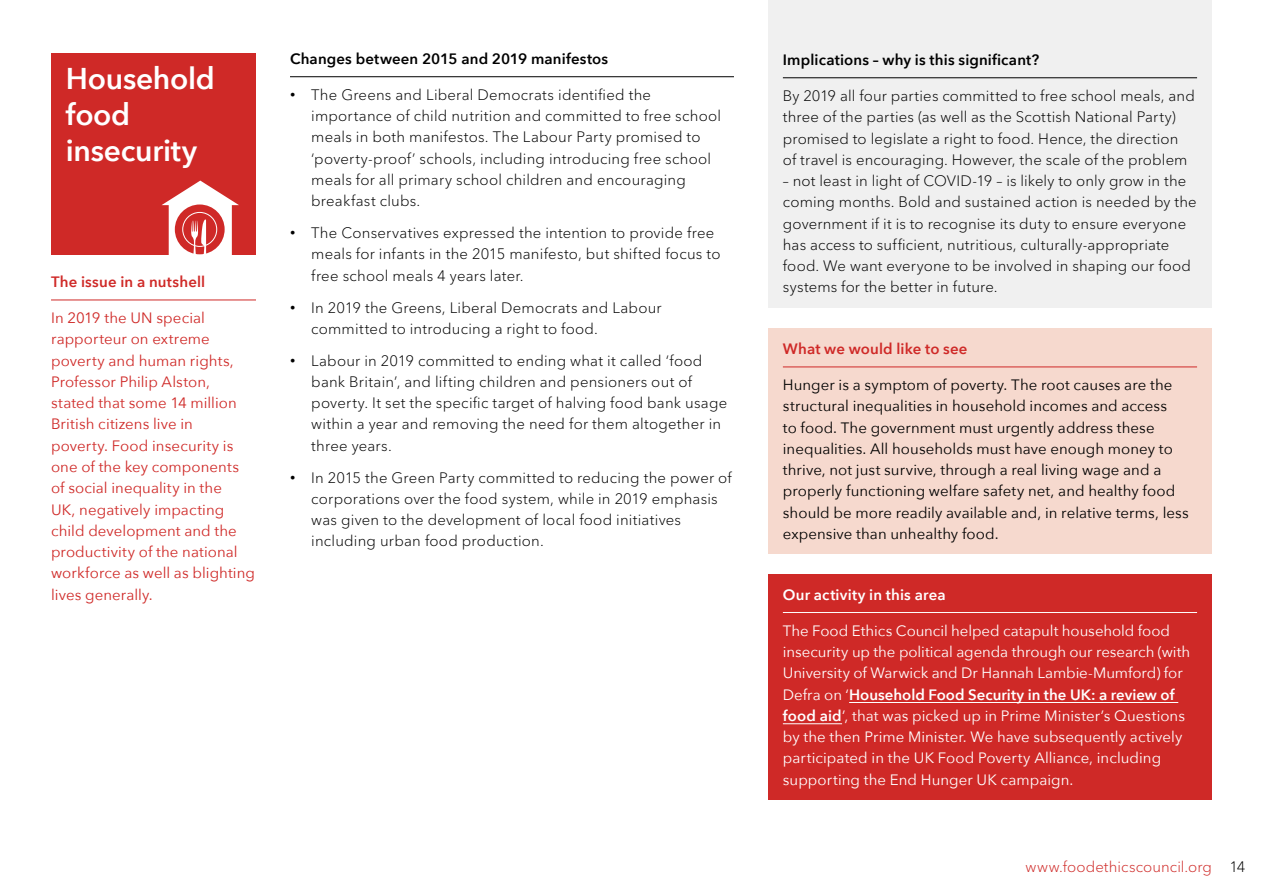
<style>
.page{position:relative;width:1263px;height:893px;background:#fff}
.page>*{position:absolute;margin:0;border:0;box-sizing:border-box;transform-origin:0 0}
.t1{font:600 30px/36px "Avenir Next";letter-spacing:-.01em;color:#fff}
.t2{font:300 15px/21.3px "Avenir Next LT Pro";letter-spacing:.01em;color:#000}
.t3{font:15px/21.3px "Avenir Next";color:#fff}
.t4{font:15px/21.3px "Avenir Next";letter-spacing:.005em;color:#000}
.t5{font:15px/21.3px "Avenir Next";letter-spacing:.005em;color:#cf2927}
.t6{font:600 15px "Avenir Next";letter-spacing:.01em;color:#000}
.t7{font:600 15px "Avenir Next";letter-spacing:.01em;color:#cf2927}
.t8{font:300 15px "Avenir Next LT Pro";letter-spacing:.005em;color:#cf2927}
.t9{font:600 15px "Avenir Next";letter-spacing:.015em;color:#fff}
.s1{font-family:"Arial";font-weight:400}
.s2{font-weight:600}
</style>
<div class="page">
<div style="left:768px;top:0;width:444px;height:307px;background:#f0f0f0"></div>
<hr style="left:783px;top:78px;width:414px;height:1px;background:#000">
<hr style="left:290px;top:76px;width:444px;height:1px;background:#000">
<hr style="left:51px;top:300px;width:205px;height:1px;background:#cf2927">
<div style="left:768px;top:328px;width:444px;height:226px;background:#f6d9ce"></div>
<hr style="left:783px;top:367px;width:414px;height:1px;background:#cf2927">
<div style="left:768px;top:574px;width:444px;height:225px;background:#cf2927"></div>
<hr style="left:783px;top:612px;width:414px;height:1px;background:#fff">
<hr style="left:849px;top:702px;width:329px;height:1px;background:#fff">
<hr style="left:783px;top:723px;width:59px;height:1px;background:#fff">
<div style="left:51px;top:53px;width:205px;height:202px;background:#cf2927"></div>
<svg style="left:162px;top:181px;width:77px;height:74px"></svg>
<p class="t1" style="left:66px;top:60px;width:150px">Household food insecurity</p>
<p class="t7" style="left:51px;top:269px;width:156px">The issue in a nutshell</p>
<p class="t5" style="left:51px;top:307px;width:205px">In 2019 the UN special rapporteur on extreme poverty and human rights,<br>Professor Philip Alston, stated that some 14 million<br>British citizens live in<br>poverty. Food insecurity is one of the key components of social inequality in the<br>UK, negatively impacting child development and the productivity of the national workforce as well as blighting lives generally.</p>
<p class="t6" style="left:290px;top:46px;width:320px">Changes between 2015 and 2019 manifestos</p>
<p class="t2" style="left:311px;top:83px;width:411px;text-indent:-21px"><span class="s1">•</span> The Greens and Liberal Democrats identified the importance of child nutrition and committed to free school meals in both manifestos. The Labour Party promised to ‘poverty-proof’ schools, including introducing free school meals for all primary school children and encouraging breakfast clubs.</p>
<p class="t2" style="left:311px;top:222px;width:411px;text-indent:-21px"><span class="s1">•</span> The Conservatives expressed the intention to provide free meals for infants in the 2015 manifesto, but shifted focus to free school meals 4 years later.</p>
<p class="t2" style="left:311px;top:296px;width:352px;text-indent:-21px"><span class="s1">•</span> In 2019 the Greens, Liberal Democrats and Labour committed to introducing a right to food.</p>
<p class="t2" style="left:311px;top:349px;width:417px;text-indent:-21px"><span class="s1">•</span> Labour in 2019 committed to ending what it called ‘food bank Britain’, and lifting children and pensioners out of poverty. It set the specific target of halving food bank usage within a year and removing the need for them altogether in three years.</p>
<p class="t2" style="left:311px;top:466px;width:422px;text-indent:-21px"><span class="s1">•</span> In 2015 the Green Party committed to reducing the power of corporations over the food system, while in 2019 emphasis was given to the development of local food initiatives including urban food production.</p>
<p class="t6" style="left:783px;top:47px;width:258px">Implications – why is this significant?</p>
<p class="t2" style="left:783px;top:84px;width:414px">By 2019 all four parties committed to free school meals, and three of the parties (as well as the Scottish National Party) promised to legislate a right to food. Hence, the direction of travel is encouraging. However, the scale of the problem</p>
<p class="t2" style="left:783px;top:170px;width:415px">– not least in light of COVID-19 – is likely to only grow in the coming months. Bold and sustained action is needed by the government if it is to recognise its duty to ensure everyone has access to sufficient, nutritious, culturally-appropriate food. We want everyone to be involved in shaping our food systems for the better in future.</p>
<p class="t7" style="left:783px;top:336px;width:186px">What we would like to see</p>
<p class="t4" style="left:783px;top:374px;width:407px">Hunger is a symptom of poverty. The root causes are the structural inequalities in household incomes and access<br>to food. The government must urgently address these inequalities. All households must have enough money to thrive, not just survive, through a real living wage and a properly functioning welfare safety net, and healthy food should be more readily available and, in relative terms, less expensive than unhealthy food.</p>
<p class="t9" style="left:783px;top:581px;width:164px">Our activity in this area</p>
<p class="t3" style="left:783px;top:619px;width:409px">The Food Ethics Council helped catapult household food insecurity up the political agenda through our research (with University of Warwick and Dr Hannah Lambie-Mumford) for Defra on ‘<span class="s2">Household Food Security in the UK: a review of food aid</span>’, that was picked up in Prime Minister’s Questions by the then Prime Minister. We have subsequently actively participated in the UK Food Poverty Alliance, including supporting the End Hunger UK campaign.</p>
<p class="t8" style="left:1025px;top:854px;width:188px">www.foodethicscouncil.org</p>
<p class="t2" style="left:1229px;top:855px;width:18px">14</p>
</div>
